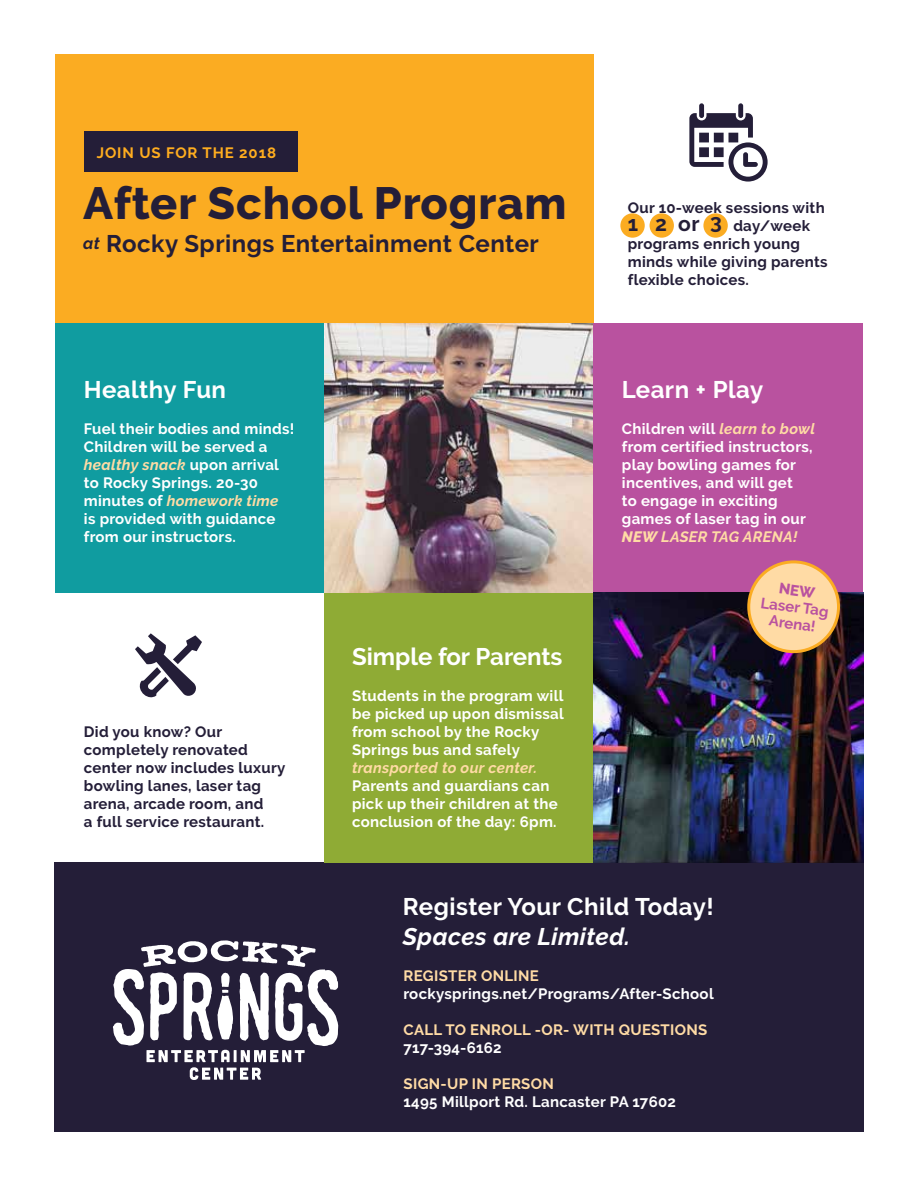
<style>
.page{position:relative;width:918px;height:1188px;background:#fff}
.page>*{position:absolute;margin:0;border:0;box-sizing:border-box;transform-origin:0 0}
.t1{font:800 45px "Raleway";letter-spacing:.02em;color:#241e38}
.t2{font:700 24px "Raleway";letter-spacing:.015em;color:#fff}
.t3{font:700 24px "Raleway";letter-spacing:.02em;color:#241e38}
.t4{font:italic 700 24px "Raleway";letter-spacing:.02em;color:#fff}
.t5{font:700 15px/18px "Raleway";letter-spacing:.02em;color:#fff}
.t6{font:700 15px/18px "Raleway";letter-spacing:.02em;color:#241e38}
.t7{font:700 15px "Raleway";letter-spacing:.02em;color:#ffdba5}
.t8{font:italic 700 15px "Raleway";letter-spacing:.02em;color:#ffdba5}
.t9{font:700 15px "Raleway";letter-spacing:.06em;color:#ffad1f}
.t10{font:700 15px/16.5px "Raleway";color:#b9529f;text-align:center}
.s1{font-style:italic;font-size:16.5px}
.s2{font-style:italic;color:#ffdba5}
.s3{font-size:21px}
.s4{font-weight:800;font-style:italic;color:#ffdba5}
</style>
<div class="page">
<div style="left:650px;top:213px;width:24px;height:25px;background:#fbac22;border-radius:50%"></div>
<div style="left:620px;top:213px;width:25px;height:25px;background:#fbac22;border-radius:50%"></div>
<div style="left:703px;top:213px;width:25px;height:25px;background:#fbac22;border-radius:50%"></div>
<div style="left:55px;top:54px;width:539px;height:270px;background:#fbac22"></div>
<div style="left:84px;top:131px;width:213px;height:40px;background:#241e38"></div>
<div style="left:54px;top:862px;width:809px;height:270px;background:#241e38"></div>
<div style="left:55px;top:323px;width:269px;height:270px;background:#109ca0"></div>
<img style="left:324px;top:324px;width:270px;height:269px">
<div style="left:324px;top:593px;width:270px;height:269px;background:#8fab35"></div>
<div style="left:594px;top:323px;width:269px;height:270px;background:#b9529f"></div>
<img style="left:594px;top:593px;width:269px;height:269px">
<svg style="left:113px;top:940px;width:225px;height:140px"></svg>
<svg style="left:689px;top:103px;width:79px;height:79px"></svg>
<div style="left:749px;top:562px;width:90px;height:90px;background:#ffdba5;border-radius:50%"></div>
<div style="left:747px;top:560px;width:93px;height:93px;border:3px solid #fbac22;border-radius:50%"></div>
<svg style="left:135px;top:633px;width:67px;height:64px"></svg>
<p class="t9" style="left:97px;top:145px;width:181px">JOIN US FOR THE 2018</p>
<h1 class="t1" style="left:83px;top:178px;width:485px">After School Program</h1>
<h2 class="t3" style="left:83px;top:230px;width:457px"><span class="s1">at</span> Rocky Springs Entertainment Center</h2>
<h2 class="t2" style="left:84px;top:376px;width:144px">Healthy Fun</h2>
<p class="t5" style="left:84px;top:420px;width:212px">Fuel their bodies and minds!<br>Children will be served a <span class="s2">healthy snack</span> upon arrival to Rocky Springs. 20-30 minutes of <span class="s2">homework time<br></span>is provided with guidance from our instructors.</p>
<p class="t6" style="left:84px;top:722px;width:203px">Did you know? Our completely renovated center now includes luxury bowling lanes, laser tag arena, arcade room, and<br>a full service restaurant.</p>
<h2 class="t2" style="left:352px;top:642px;width:212px">Simple for Parents</h2>
<p class="t5" style="left:352px;top:686px;width:213px">Students in the program will be picked up upon dismissal from school by the Rocky<br>Springs bus and safely</p>
<p class="t8" style="left:352px;top:759px;width:187px">transported to our center.</p>
<p class="t5" style="left:352px;top:776px;width:207px">Parents and guardians can pick up their children at the conclusion of the day: 6pm.</p>
<p class="t6" style="left:628px;top:199px;width:201px">Our 10-week sessions with<br><span class="s3">1 2 or 3</span> day/week programs enrich young minds while giving parents flexible choices.</p>
<h2 class="t2" style="left:622px;top:376px;width:143px">Learn + Play</h2>
<p class="t5" style="left:622px;top:420px;width:195px">Children will <span class="s2">learn to bowl </span>from certified instructors, play bowling games for incentives, and will get<br>to engage in exciting games of laser tag in our<br><span class="s4">NEW</span> <span class="s2">LASER TAG ARENA!</span></p>
<p class="t10" style="left:762px;top:594px;width:70px;rotate:8deg">Laser Tag<br>Arena!</p>
<h2 class="t2" style="left:403px;top:893px;width:313px">Register Your Child Today!</h2>
<h2 class="t4" style="left:403px;top:923px;width:229px">Spaces are Limited.</h2>
<p class="t7" style="left:404px;top:967px;width:137px">REGISTER ONLINE</p>
<p class="t5" style="left:404px;top:985px;width:312px">rockysprings.net/Programs/After-School</p>
<p class="t7" style="left:404px;top:1021px;width:305px">CALL TO ENROLL -OR- WITH QUESTIONS</p>
<p class="t5" style="left:404px;top:1039px;width:100px">717-394-6162</p>
<p class="t7" style="left:404px;top:1075px;width:152px">SIGN-UP IN PERSON</p>
<p class="t5" style="left:404px;top:1093px;width:274px">1495 Millport Rd. Lancaster PA 17602</p>
</div>
